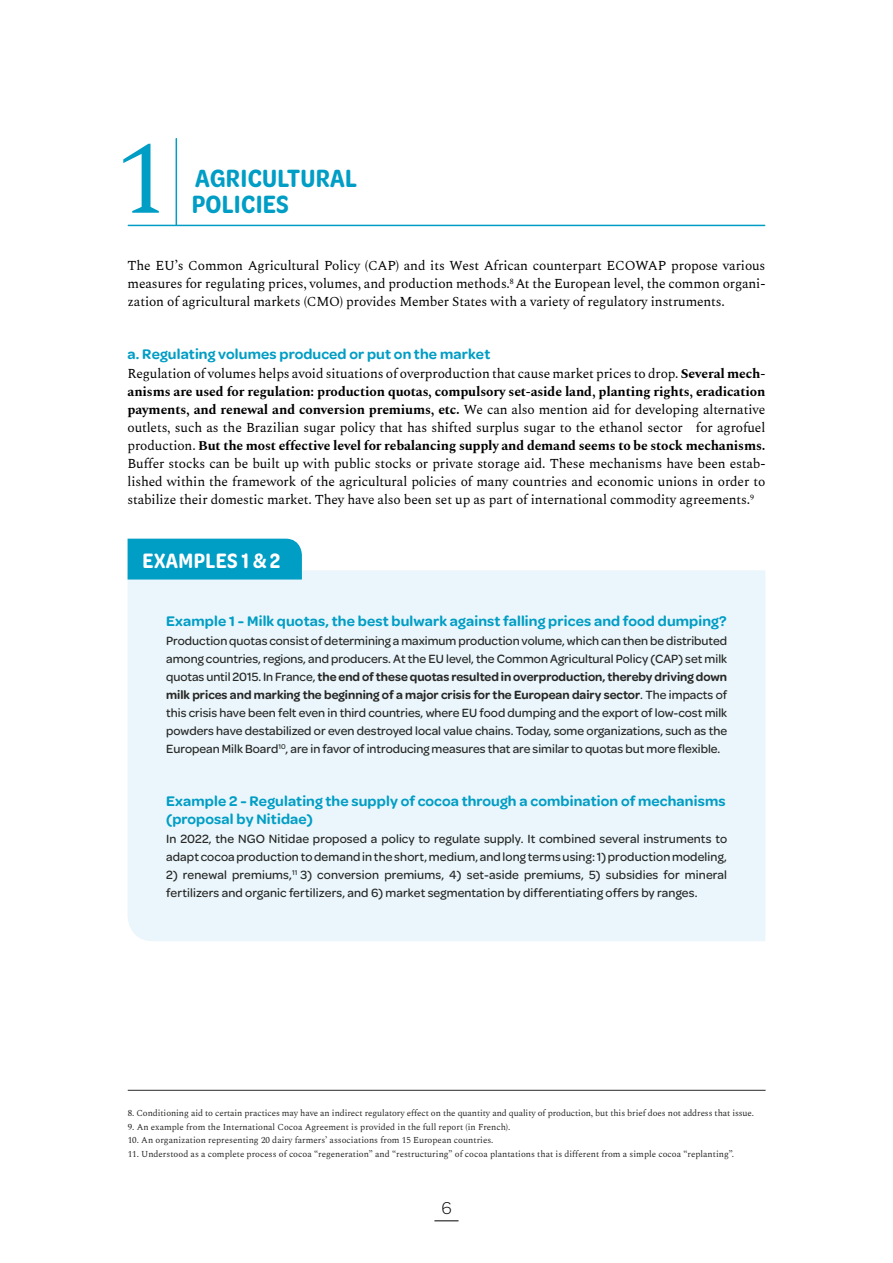
<style>
.page{position:relative;width:893px;height:1263px;background:#fff}
.page>*{position:absolute;margin:0;border:0;box-sizing:border-box;transform-origin:0 0}
.t1{font:600 27px/25.5px "Omnes Cond";letter-spacing:.01em;color:#009dc5}
.t2{font:600 22.5px "Omnes Cond";letter-spacing:.02em;color:#fff}
.t3{font:300 18px "Omnes";color:#000}
.t4{font:600 15px/18px "Omnes";letter-spacing:.01em;color:#009dc5}
.t5{font:13.5px/18px "Spectral";letter-spacing:-.01em;color:#000;text-align:justify}
.t6{font:500 12.75px/18px "Omnes";letter-spacing:.01em;color:#282827}
.t7{font:9px "Spectral";color:#282827}
.s1{font-weight:700}
.s2{font-weight:600}
</style>
<div class="page">
<svg style="left:434px;top:1220px;width:25px;height:1px"></svg>
<svg style="left:123px;top:144px;width:36px;height:69px"></svg>
<hr style="left:128px;top:225px;width:637px;height:1px;background:#009dc5">
<hr style="left:176px;top:139px;width:1px;height:86px;background:#009dc5">
<div style="left:128px;top:570px;width:637px;height:371px;background:#eaf6fb"></div>
<div style="left:128px;top:539px;width:174px;height:40px;background:#009dc5"></div>
<hr style="left:128px;top:1090px;width:638px;height:1px;background:#282827">
<h1 class="t1" style="left:192px;top:164px;width:167px">AGRICULTURAL<br>POLICIES</h1>
<p class="t5" style="left:128px;top:257px;width:639px">The EU’s Common Agricultural Policy (CAP) and its West African counterpart ECOWAP propose various measures for regulating prices, volumes, and production methods.<sup>8</sup> At the European level, the common organi&shy;zation of agricultural markets (CMO) provides Member States with a variety of regulatory instruments.</p>
<p class="t4" style="left:128px;top:344px;width:364px">a. Regulating volumes produced or put on the market</p>
<p class="t5" style="left:128px;top:365px;width:639px">Regulation of volumes helps avoid situations of overproduction that cause market prices to drop. <span class="s1">Several mech&shy;anisms are used for regulation: production quotas, compulsory set-aside land, planting rights, eradication payments, and renewal and conversion premiums, etc.</span> We can also mention aid for developing alternative outlets, such as the Brazilian sugar policy that has shifted surplus sugar to the ethanol sector for agrofuel production. <span class="s1">But the most effective level for rebalancing supply and demand seems to be stock mechanisms.<br></span>Buffer stocks can be built up with public stocks or private storage aid. These mechanisms have been estab&shy;lished within the framework of the agricultural policies of many countries and economic unions in order to stabilize their domestic market. They have also been set up as part of international commodity agreements.<sup>9</sup></p>
<h2 class="t2" style="left:143px;top:545px;width:139px">EXAMPLES 1 &amp; 2</h2>
<p class="t4" style="left:166px;top:611px;width:562px">Example 1 - Milk quotas, the best bulwark against falling prices and food dumping?</p>
<p class="t6" style="left:166px;top:631px;width:562px;text-align:justify">Production quotas consist of determining a maximum production volume, which can then be distributed among countries, regions, and producers. At the EU level, the Common Agricultural Policy (CAP) set milk quotas until 2015. In France, <span class="s2">the end of these quotas resulted in overproduction, thereby driving down milk prices and marking the beginning of a major crisis for the European dairy sector</span>. The impacts of this crisis have been felt even in third countries, where EU food dumping and the export of low-cost milk powders have destabilized or even destroyed local value chains. Today, some organizations, such as the European Milk Board<sup>10</sup>, are in favor of introducing measures that are similar to quotas but more flexible.</p>
<p class="t4" style="left:166px;top:791px;width:561px">Example 2 - Regulating the supply of cocoa through a combination of mechanisms (proposal by Nitidae)</p>
<p class="t6" style="left:166px;top:829px;width:562px">In 2022, the NGO Nitidae proposed a policy to regulate supply. It combined several instruments to adapt cocoa production to demand in the short, medium, and long terms using: 1) production modeling,</p>
<p class="t6" style="left:166px;top:865px;width:562px">2) renewal premiums,<sup>11</sup> 3) conversion premiums, 4) set-aside premiums, 5) subsidies for mineral fertilizers and organic fertilizers, and 6) market segmentation by differentiating offers by ranges.</p>
<p class="t7" style="left:128px;top:1107px;width:628px">8. Conditioning aid to certain practices may have an indirect regulatory effect on the quantity and quality of production, but this brief does not address that issue.</p>
<p class="t7" style="left:128px;top:1120px;width:384px">9. An example from the International Cocoa Agreement is provided in the full report (in French).</p>
<p class="t7" style="left:128px;top:1134px;width:367px">10. An organization representing 20 dairy farmers’ associations from 15 European countries.</p>
<p class="t7" style="left:128px;top:1147px;width:608px">11. Understood as a complete process of cocoa “regeneration” and “restructuring” of cocoa plantations that is different from a simple cocoa “replanting”.</p>
<h3 class="t3" style="left:441px;top:1196px;width:12px">6</h3>
</div>
